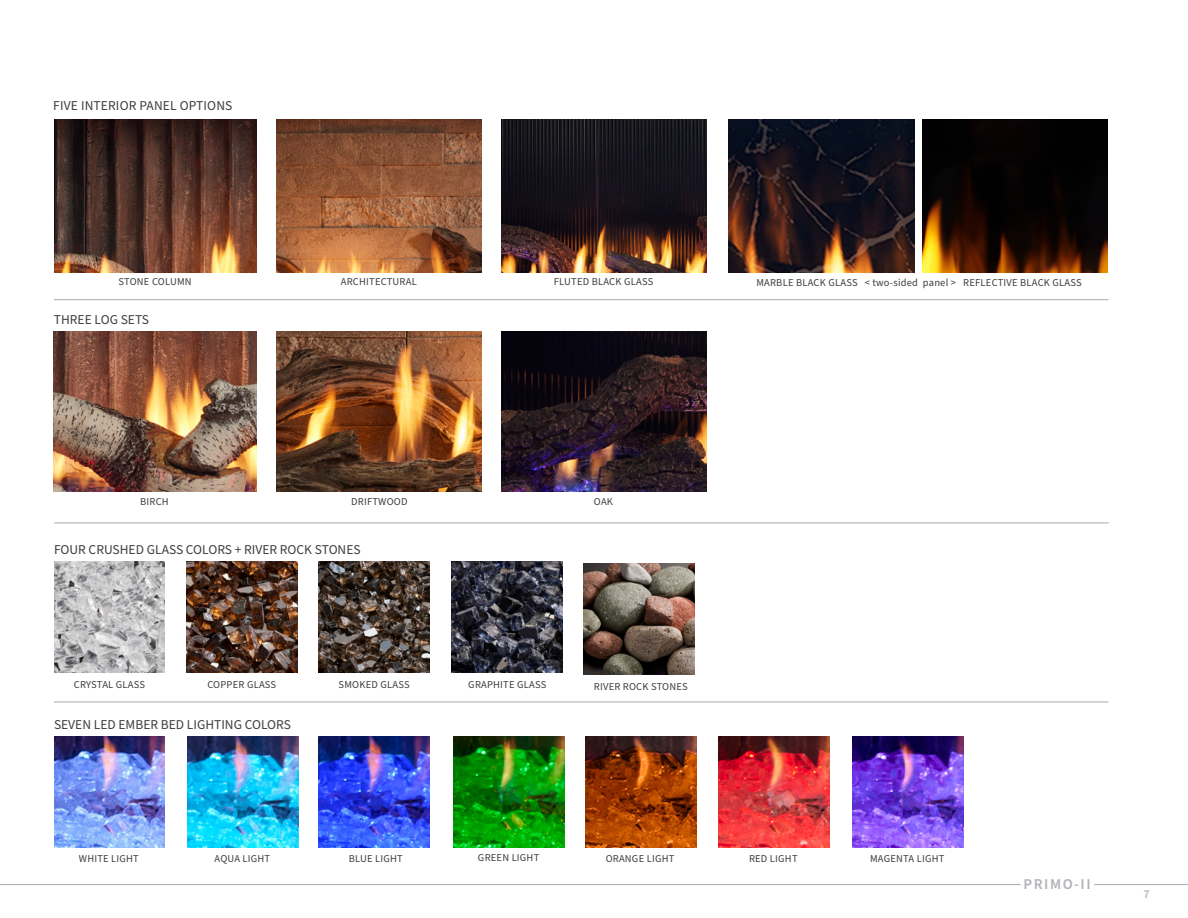
<style>
.page{position:relative;width:1188px;height:918px;background:#fff}
.page>*{position:absolute;margin:0;border:0;box-sizing:border-box;transform-origin:0 0}
.t1{font:600 15px "Source Sans Pro";letter-spacing:.1em;color:#b2b3b7}
.t2{font:13.5px "Source Sans Pro";color:#3e3e3f}
.t3{font:600 12px "Source Sans Pro";color:#b6b7bb}
.t4{font:10.5px "Source Sans Pro";letter-spacing:.02em;color:#3e3e3f}
</style>
<div class="page">
<hr style="left:0;top:884px;width:1021px;height:1px;background:#b2b3b7">
<hr style="left:1094px;top:884px;width:94px;height:1px;background:#b2b3b7">
<img style="left:54px;top:736px;width:111px;height:111px">
<img style="left:188px;top:736px;width:110px;height:111px">
<img style="left:319px;top:736px;width:111px;height:111px">
<img style="left:454px;top:736px;width:111px;height:111px">
<img style="left:585px;top:736px;width:111px;height:111px">
<img style="left:718px;top:736px;width:111px;height:111px">
<img style="left:852px;top:736px;width:111px;height:111px">
<img style="left:54px;top:119px;width:202px;height:153px">
<img style="left:277px;top:119px;width:204px;height:153px">
<img style="left:502px;top:119px;width:204px;height:153px">
<img style="left:922px;top:120px;width:186px;height:153px">
<img style="left:728px;top:120px;width:186px;height:153px">
<img style="left:54px;top:562px;width:111px;height:111px">
<img style="left:186px;top:562px;width:111px;height:111px">
<img style="left:319px;top:562px;width:111px;height:111px">
<img style="left:452px;top:562px;width:111px;height:111px">
<img style="left:584px;top:564px;width:111px;height:111px">
<img style="left:54px;top:332px;width:202px;height:159px">
<img style="left:277px;top:332px;width:204px;height:159px">
<img style="left:502px;top:332px;width:204px;height:159px">
<hr style="left:54px;top:299px;width:1055px;height:1px;background:#b2b3b7">
<hr style="left:54px;top:522px;width:1055px;height:1px;background:#b2b3b7">
<hr style="left:54px;top:701px;width:1055px;height:2px;background:#b2b3b7">
<p class="t2" style="left:53px;top:97px;width:181px">FIVE INTERIOR PANEL OPTIONS</p>
<p class="t4" style="left:119px;top:275px;width:75px">STONE COLUMN</p>
<p class="t4" style="left:341px;top:275px;width:77px">ARCHITECTURAL</p>
<p class="t4" style="left:554px;top:275px;width:101px">FLUTED BLACK GLASS</p>
<p class="t4" style="left:756px;top:275px;width:327px">MARBLE BLACK GLASS &lt; two-sided panel &gt; REFLECTIVE BLACK GLASS</p>
<p class="t2" style="left:54px;top:310px;width:97px">THREE LOG SETS</p>
<p class="t4" style="left:140px;top:494px;width:30px">BIRCH</p>
<p class="t4" style="left:351px;top:494px;width:58px">DRIFTWOOD</p>
<p class="t4" style="left:594px;top:494px;width:21px">OAK</p>
<p class="t2" style="left:54px;top:540px;width:308px">FOUR CRUSHED GLASS COLORS + RIVER ROCK STONES</p>
<p class="t4" style="left:74px;top:677px;width:73px">CRYSTAL GLASS</p>
<p class="t4" style="left:207px;top:677px;width:70px">COPPER GLASS</p>
<p class="t4" style="left:339px;top:677px;width:73px">SMOKED GLASS</p>
<p class="t4" style="left:468px;top:677px;width:80px">GRAPHITE GLASS</p>
<p class="t4" style="left:594px;top:679px;width:95px">RIVER ROCK STONES</p>
<p class="t2" style="left:54px;top:715px;width:238px">SEVEN LED EMBER BED LIGHTING COLORS</p>
<p class="t4" style="left:79px;top:851px;width:62px">WHITE LIGHT</p>
<p class="t4" style="left:215px;top:851px;width:57px">AQUA LIGHT</p>
<p class="t4" style="left:349px;top:851px;width:56px">BLUE LIGHT</p>
<p class="t4" style="left:478px;top:850px;width:63px">GREEN LIGHT</p>
<p class="t4" style="left:606px;top:851px;width:70px">ORANGE LIGHT</p>
<p class="t4" style="left:749px;top:851px;width:50px">RED LIGHT</p>
<p class="t4" style="left:870px;top:851px;width:76px">MAGENTA LIGHT</p>
<p class="t1" style="left:1024px;top:874px;width:69px">PRIMO-II</p>
<p class="t3" style="left:1144px;top:886px;width:8px">7</p>
</div>
